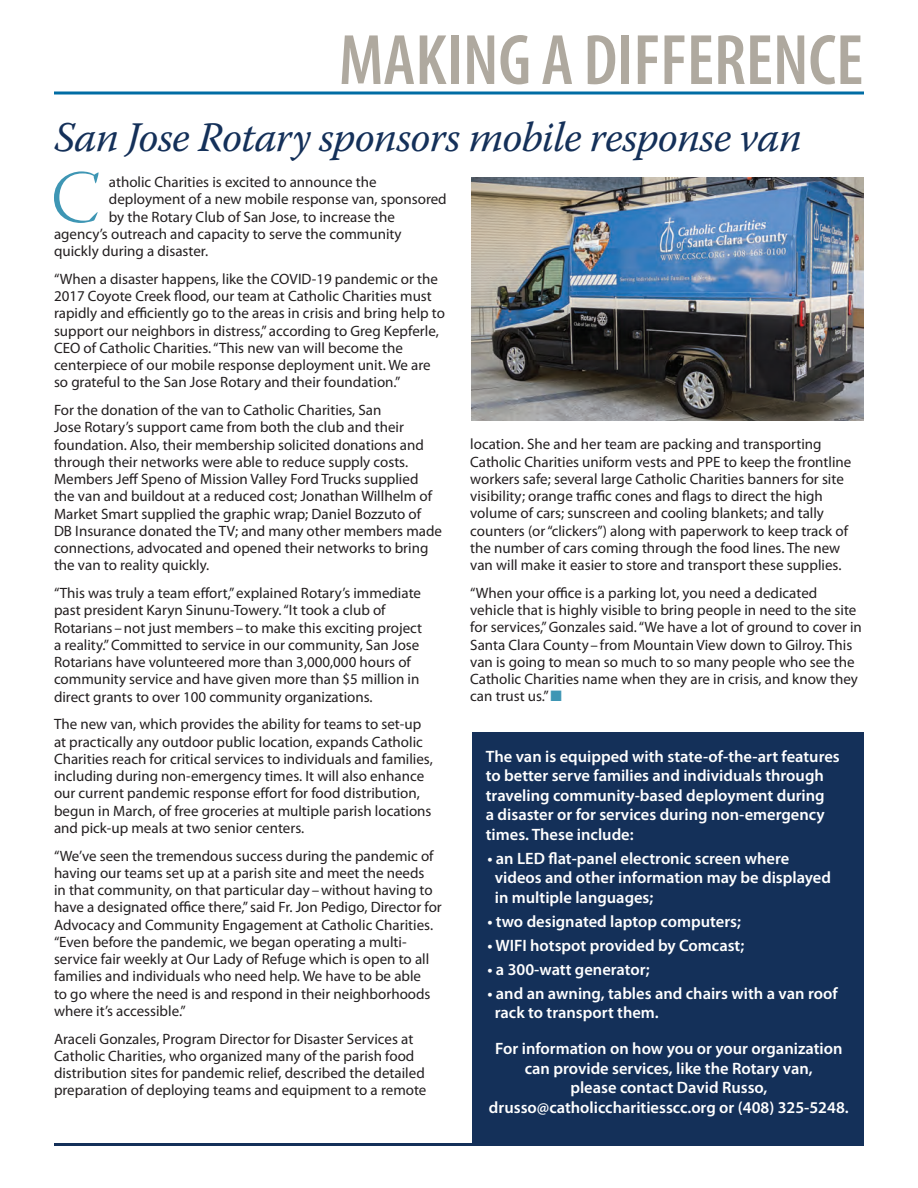
<style>
.page{position:relative;width:918px;height:1188px;background:#fff}
.page>*{position:absolute;margin:0;border:0;box-sizing:border-box;transform-origin:0 0}
.t1{font:73.95px "Warnock Pro Light Disp";color:#3e96b4}
.t2{font:600 condensed 72px "Myriad Pro";color:#afa99f}
.t3{font:italic 42px "Warnock Pro";letter-spacing:-.02em;color:#143059}
.t4{font:600 16.5px/19.5px "Myriad Pro";color:#fff}
.t5{font:15px/17.2px "Myriad Pro";color:#231f20}
.s1{color:#3e96b4}
</style>
<div class="page">
<hr style="left:54px;top:1143px;width:810px;height:3px;background:#143059">
<img style="left:471px;top:178px;width:392px;height:242px">
<div style="left:472px;top:733px;width:392px;height:413px;background:#143059"></div>
<hr style="left:54px;top:92px;width:810px;height:2px;background:#006ca4">
<h2 class="t2" style="left:339px;top:16px;width:526px">MAKING A DIFFERENCE</h2>
<h3 class="t3" style="left:54px;top:112px;width:749px">San Jose Rotary sponsors mobile response van</h3>
<h1 class="t1" style="left:51px;top:158px;width:50px">C</h1>
<p class="t5" style="left:109px;top:173px;width:269px">atholic Charities is excited to announce the</p>
<p class="t5" style="left:109px;top:190px;width:339px">deployment of a new mobile response van, sponsored</p>
<p class="t5" style="left:109px;top:208px;width:288px">by the Rotary Club of San Jose, to increase the</p>
<p class="t5" style="left:54px;top:225px;width:349px">agency’s outreach and capacity to serve the community</p>
<p class="t5" style="left:54px;top:242px;width:156px">quickly during a disaster.</p>
<p class="t5" style="left:54px;top:270px;width:393px">“When a disaster happens, like the COVID-19 pandemic or the 2017 Coyote Creek flood, our team at Catholic Charities must rapidly and efficiently go to the areas in crisis and bring help to support our neighbors in distress,” according to Greg Kepferle, CEO of Catholic Charities. “This new van will become the centerpiece of our mobile response deployment unit. We are so grateful to the San Jose Rotary and their foundation.”</p>
<p class="t5" style="left:54px;top:401px;width:390px">For the donation of the van to Catholic Charities, San<br>Jose Rotary’s support came from both the club and their foundation. Also, their membership solicited donations and through their networks were able to reduce supply costs.<br>Members Jeff Speno of Mission Valley Ford Trucks supplied the van and buildout at a reduced cost; Jonathan Willhelm of Market Smart supplied the graphic wrap; Daniel Bozzuto of DB Insurance donated the TV; and many other members made connections, advocated and opened their networks to bring the van to reality quickly.</p>
<p class="t5" style="left:54px;top:584px;width:370px">“This was truly a team effort,” explained Rotary’s immediate past president Karyn Sinunu-Towery. “It took a club of Rotarians –not just members–to make this exciting project a reality.” Committed to service in our community, San Jose Rotarians have volunteered more than 3,000,000 hours of community service and have given more than $5 million in direct grants to over 100 community organizations.</p>
<p class="t5" style="left:54px;top:715px;width:380px">The new van, which provides the ability for teams to set-up at practically any outdoor public location, expands Catholic Charities reach for critical services to individuals and families, including during non-emergency times. It will also enhance our current pandemic response effort for food distribution, begun in March, of free groceries at multiple parish locations and pick-up meals at two senior centers.</p>
<p class="t5" style="left:54px;top:847px;width:389px">“We’ve seen the tremendous success during the pandemic of having our teams set up at a parish site and meet the needs<br>in that community, on that particular day –without having to have a designated office there,” said Fr. Jon Pedigo, Director for Advocacy and Community Engagement at Catholic Charities. “Even before the pandemic, we began operating a multi&shy;service fair weekly at Our Lady of Refuge which is open to all families and individuals who need help. We have to be able<br>to go where the need is and respond in their neighborhoods where it’s accessible.”</p>
<p class="t5" style="left:54px;top:1030px;width:374px">Araceli Gonzales, Program Director for Disaster Services at Catholic Charities, who organized many of the parish food distribution sites for pandemic relief, described the detailed preparation of deploying teams and equipment to a remote</p>
<p class="t5" style="left:470px;top:435px;width:383px">location. She and her team are packing and transporting Catholic Charities uniform vests and PPE to keep the frontline workers safe; several large Catholic Charities banners for site visibility; orange traffic cones and flags to direct the high volume of cars; sunscreen and cooling blankets; and tally counters (or “clickers”) along with paperwork to keep track of the number of cars coming through the food lines. The new van will make it easier to store and transport these supplies.</p>
<p class="t5" style="left:470px;top:584px;width:393px">“When your office is a parking lot, you need a dedicated vehicle that is highly visible to bring people in need to the site for services,” Gonzales said. “We have a lot of ground to cover in Santa Clara County –from Mountain View down to Gilroy. This van is going to mean so much to so many people who see the Catholic Charities name when they are in crisis, and know they can trust us.” <span class="s1">■</span></p>
<p class="t4" style="left:486px;top:746px;width:355px">The van is equipped with state-of-the-art features to better serve families and individuals through traveling community-based deployment during<br>a disaster or for services during non-emergency times. These include:</p>
<p class="t4" style="left:495px;top:848px;width:338px;text-indent:-8px">• an LED flat-panel electronic screen where videos and other information may be displayed in multiple languages;</p>
<p class="t4" style="left:487px;top:911px;width:255px">• two designated laptop computers;</p>
<p class="t4" style="left:487px;top:935px;width:258px">• WIFI hotspot provided by Comcast;</p>
<p class="t4" style="left:487px;top:959px;width:164px">• a 300-watt generator;</p>
<p class="t4" style="left:495px;top:983px;width:344px;text-indent:-8px">• and an awning, tables and chairs with a van roof rack to transport them.</p>
<p class="t4" style="left:489px;top:1039px;width:361px;text-align:center">For information on how you or your organization can provide services, like the Rotary van,<br>please contact David Russo, drusso@catholiccharitiesscc.org or (408) 325-5248.</p>
</div>
